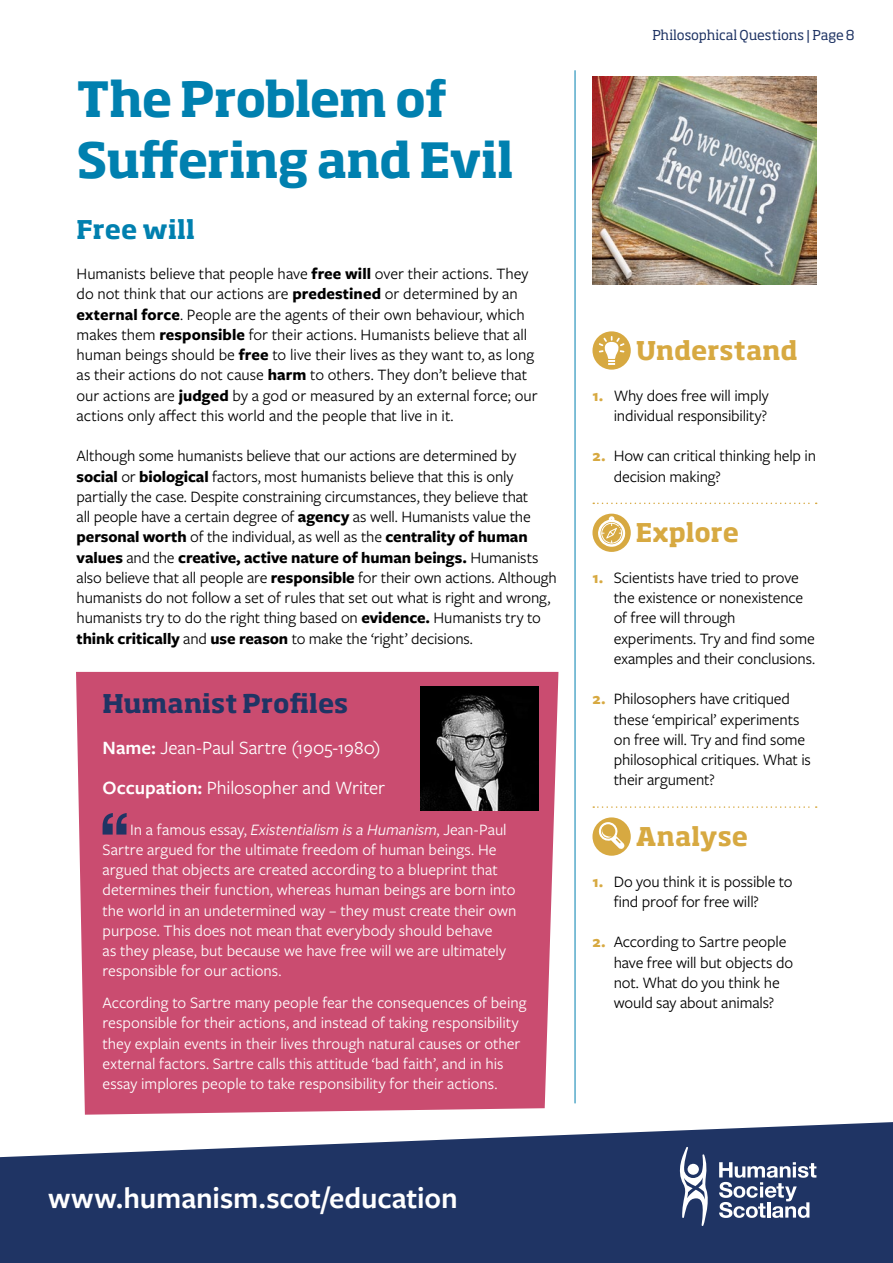
<style>
.page{position:relative;width:893px;height:1263px;background:#fff}
.page>*{position:absolute;margin:0;border:0;box-sizing:border-box;transform-origin:0 0}
.Heading{font:700 48px/60.8px "Soho Std";letter-spacing:-.025em;color:#0080af}
.Body{font:600 30.75px "Freight Sans Pro";letter-spacing:-.005em;color:#fff}
.Subheading1{font:700 25.5px "Soho Std";color:#d7a941}
.Subheading1-2{font:700 25.5px "Soho Std";color:#1f3464}
.Subheading1-3{font:700 25.5px "Soho Std";letter-spacing:.005em;color:#0080af}
.Body-2{font:19.5px "Freight Sans Pro";letter-spacing:-.005em;color:#fff}
.Body-3{font:16.5px/20.2px "Freight Sans Pro";letter-spacing:-.005em;color:#000}
.Body-4{font:16.5px/20.2px "Freight Sans Pro";color:#fff}
.Bullet{font:16.5px/20.2px "Freight Sans Pro";letter-spacing:-.01em;color:#000}
.t1{font:13.5px "Soho Std";letter-spacing:-.005em;color:#1f3464}
.s1{font-weight:700}
.s2{font-weight:600}
.s3{font-style:italic}
.s4{font-weight:700;color:#d7a941}
</style>
<div class="page">
<svg style="left:593px;top:503px;width:224px;height:1px"></svg>
<svg style="left:593px;top:806px;width:224px;height:2px"></svg>
<svg style="left:592px;top:331px;width:39px;height:39px"></svg>
<svg style="left:599px;top:336px;width:25px;height:29px"></svg>
<div style="left:592px;top:514px;width:39px;height:38px;background:#d7a941;border-radius:50%"></div>
<svg style="left:598px;top:515px;width:28px;height:33px"></svg>
<svg style="left:592px;top:817px;width:39px;height:39px"></svg>
<svg style="left:597px;top:822px;width:27px;height:27px"></svg>
<svg style="left:0;top:1122px;width:893px;height:141px;background:#3c4f78"></svg>
<svg style="left:719px;top:1162px;width:97px;height:56px"></svg>
<svg style="left:676px;top:1147px;width:35px;height:79px"></svg>
<hr style="left:575px;top:71px;width:1px;height:1032px;background:#0080af">
<div style="left:76px;top:672px;width:482px;height:443px;background:#ca4c70"></div>
<svg style="left:103px;top:813px;width:24px;height:21px"></svg>
<img style="left:421px;top:687px;width:117px;height:124px">
<img style="left:592px;top:77px;width:224px;height:208px">
<p class="Heading" style="left:77px;top:67px;width:439px">The Problem of<br>Suffering and Evil</p>
<p class="Subheading1-3" style="left:77px;top:213px;width:120px">Free will</p>
<p class="Body-3" style="left:77px;top:263px;width:463px">Humanists believe that people have <span class="s1">free will</span> over their actions. They do not think that our actions are <span class="s1">predestined</span> or determined by an <span class="s1">external force</span>. People are the agents of their own behaviour, which makes them <span class="s1">responsible</span> for their actions. Humanists believe that all human beings should be <span class="s1">free</span> to live their lives as they want to, as long as their actions do not cause <span class="s1">harm</span> to others. They don’t believe that our actions are <span class="s1">judged</span> by a god or measured by an external force; our actions only affect this world and the people that live in it.</p>
<p class="Body-3" style="left:77px;top:445px;width:482px">Although some humanists believe that our actions are determined by <span class="s1">social</span> or <span class="s1">biological</span> factors, most humanists believe that this is only partially the case. Despite constraining circumstances, they believe that<br>all people have a certain degree of <span class="s1">agency</span> as well. Humanists value the <span class="s1">personal worth</span> of the individual, as well as the <span class="s1">centrality of human values</span> and the <span class="s1">creative, active nature of human beings.</span> Humanists also believe that all people are <span class="s1">responsible</span> for their own actions. Although humanists do not follow a set of rules that set out what is right and wrong, humanists try to do the right thing based on <span class="s1">evidence.</span> Humanists try to <span class="s1">think critically</span> and <span class="s1">use reason</span> to make the ‘right’ decisions.</p>
<p class="Subheading1-2" style="left:103px;top:687px;width:247px">Humanist Profiles</p>
<p class="Body-2" style="left:103px;top:734px;width:280px"><span class="s2">Name:</span> Jean-Paul Sartre (1905-1980)</p>
<p class="Body-2" style="left:103px;top:775px;width:284px"><span class="s2">Occupation:</span> Philosopher and Writer</p>
<p class="Body-4" style="left:103px;top:818px;width:415px;text-indent:28px">In a famous essay, <span class="s3">Existentialism is a Humanism</span>, Jean-Paul Sartre argued for the ultimate freedom of human beings. He argued that objects are created according to a blueprint that determines their function, whereas human beings are born into the world in an undetermined way – they must create their own purpose. This does not mean that everybody should behave<br>as they please, but because we have free will we are ultimately responsible for our actions.</p>
<p class="Body-4" style="left:103px;top:992px;width:425px">According to Sartre many people fear the consequences of being responsible for their actions, and instead of taking responsibility they explain events in their lives through natural causes or other external factors. Sartre calls this attitude ‘bad faith’, and in his essay implores people to take responsibility for their actions.</p>
<p class="t1" style="left:652px;top:27px;width:204px">Philosophical Questions | Page 8</p>
<p class="Subheading1" style="left:636px;top:334px;width:163px">Understand</p>
<p class="Bullet" style="left:592px;top:384px;width:178px;text-align:right"><span class="s4">1.</span> Why does free will imply individual responsibility?</p>
<p class="Bullet" style="left:614px;top:445px;width:204px;text-indent:-21px"><span class="s4">2.</span> How can critical thinking help in decision making?</p>
<p class="Subheading1" style="left:636px;top:516px;width:105px">Explore</p>
<p class="Bullet" style="left:614px;top:567px;width:203px;text-indent:-21px"><span class="s4">1.</span> Scientists have tried to prove the existence or nonexistence of free will through experiments. Try and find some examples and their conclusions.</p>
<p class="Bullet" style="left:614px;top:688px;width:199px;text-indent:-21px"><span class="s4">2.</span> Philosophers have critiqued these ‘empirical’ experiments on free will. Try and find some philosophical critiques. What is their argument?</p>
<p class="Subheading1" style="left:636px;top:820px;width:114px">Analyse</p>
<p class="Bullet" style="left:614px;top:870px;width:180px;text-indent:-21px"><span class="s4">1.</span> Do you think it is possible to find proof for free will?</p>
<p class="Bullet" style="left:614px;top:931px;width:181px;text-indent:-21px"><span class="s4">2.</span> According to Sartre people have free will but objects do not. What do you think he would say about animals?</p>
<p class="Body" style="left:48px;top:1177px;width:411px">www.humanism.scot/education</p>
</div>
